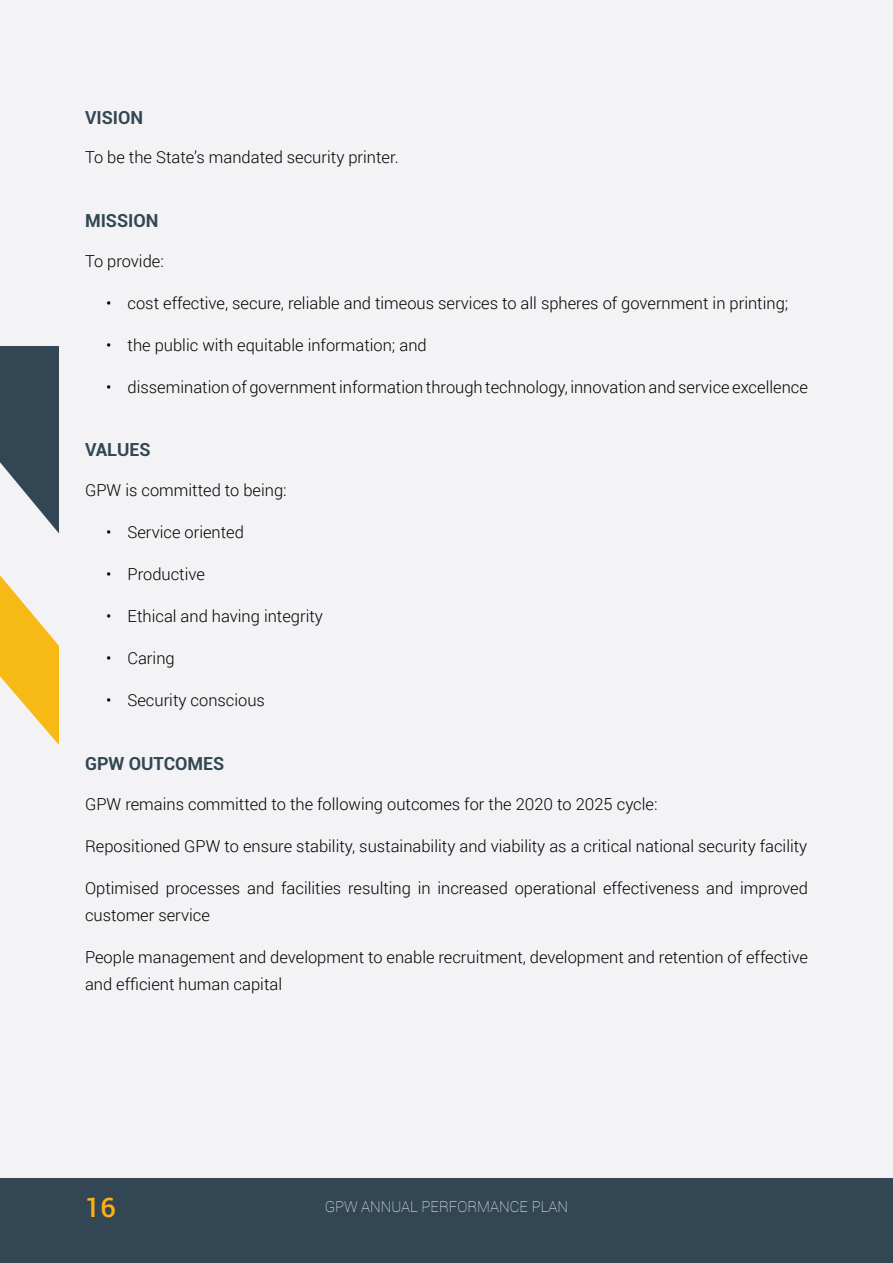
<style>
.page{position:relative;width:893px;height:1263px;background:#f3f3f6}
.page>*{position:absolute;margin:0;border:0;box-sizing:border-box;transform-origin:0 0}
.t1{font:500 27px "Roboto";color:#fcaf17}
.t2{font:700 18px "Roboto";color:#324653}
.t3{font:300 16.5px/27px "Roboto";color:#000}
.t4{font:100 15px "Roboto";color:#fff}
</style>
<div class="page">
<svg style="left:0;top:346px;width:59px;height:188px;fill:#324653"></svg>
<svg style="left:0;top:575px;width:59px;height:170px;fill:#f7b916"></svg>
<div style="left:0;top:1178px;width:893px;height:85px;background:#324653"></div>
<p class="t2" style="left:85px;top:104px;width:60px">VISION</p>
<p class="t3" style="left:85px;top:143px;width:315px">To be the State’s mandated security printer.</p>
<p class="t2" style="left:85px;top:208px;width:75px">MISSION</p>
<p class="t3" style="left:85px;top:247px;width:80px">To provide:</p>
<p class="t3" style="left:106px;top:289px;width:684px">• cost effective, secure, reliable and timeous services to all spheres of government in printing;</p>
<p class="t3" style="left:106px;top:331px;width:322px">• the public with equitable information; and</p>
<p class="t3" style="left:106px;top:373px;width:703px">• dissemination of government information through technology, innovation and service excellence</p>
<p class="t2" style="left:85px;top:437px;width:67px">VALUES</p>
<p class="t3" style="left:85px;top:476px;width:203px">GPW is committed to being:</p>
<p class="t3" style="left:106px;top:518px;width:139px">• Service oriented</p>
<p class="t3" style="left:106px;top:560px;width:100px">• Productive</p>
<p class="t3" style="left:106px;top:602px;width:218px">• Ethical and having integrity</p>
<p class="t3" style="left:106px;top:644px;width:70px">• Caring</p>
<p class="t3" style="left:106px;top:686px;width:160px">• Security conscious</p>
<p class="t2" style="left:85px;top:751px;width:141px">GPW OUTCOMES</p>
<p class="t3" style="left:85px;top:790px;width:574px">GPW remains committed to the following outcomes for the 2020 to 2025 cycle:</p>
<p class="t3" style="left:85px;top:831px;width:724px">Repositioned GPW to ensure stability, sustainability and viability as a critical national security facility</p>
<p class="t3" style="left:85px;top:873px;width:724px">Optimised processes and facilities resulting in increased operational effectiveness and improved customer service</p>
<p class="t3" style="left:85px;top:942px;width:724px">People management and development to enable recruitment, development and retention of effective and efficient human capital</p>
<h1 class="t1" style="left:85px;top:1188px;width:32px">16</h1>
<p class="t4" style="left:325px;top:1196px;width:245px">GPW ANNUAL PERFORMANCE PLAN</p>
</div>
